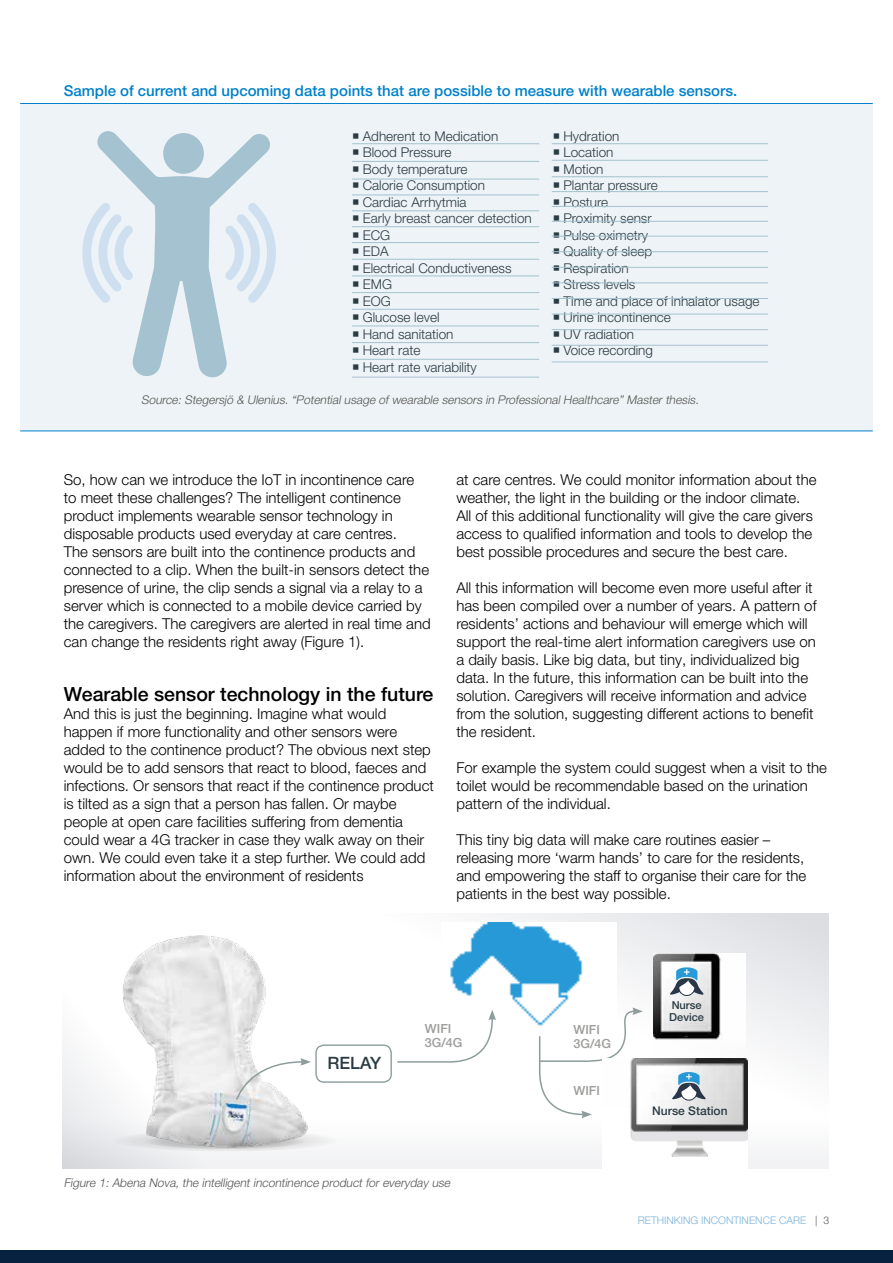
<style>
.page{position:relative;width:893px;height:1263px;background:#fff}
.page>*{position:absolute;margin:0;border:0;box-sizing:border-box;transform-origin:0 0}
.t1{font:500 19.5px "Helvetica Neue LT Pro";color:#000}
.t2{font:500 17.1px "Helvetica Neue LT Pro";color:#2b3b43}
.t3{font:300 15px/18px "Helvetica Neue LT Pro";color:#000}
.t4{font:500 15px "Helvetica Neue LT Pro";color:#0081c9}
.t5{font:300 13.5px "Helvetica Neue LT Pro";color:#2b3b43}
.t6{font:500 12.6px/14.2px "Helvetica Neue LT Pro";color:#9d9d9c}
.t7{font:italic 300 12px "Helvetica Neue LT Pro";color:#575756}
.t8{font:500 12px "Helvetica Neue LT Pro";color:#2b3b43}
.t9{font:500 11.1px/12px "Helvetica Neue LT Pro";color:#2b3b43}
.t10{font:300 10.5px "Helvetica Neue LT Pro";color:#79b3db}
.s1{color:#575756}
</style>
<div class="page">
<div style="left:0;top:1250px;width:893px;height:13px;background:#072241"></div>
<div style="left:20px;top:103px;width:853px;height:328px;background:#edf3f6"></div>
<hr style="left:20px;top:103px;width:853px;height:1px;background:#0081c9">
<hr style="left:20px;top:431px;width:853px;height:1px;background:#0081c9">
<svg style="left:82px;top:131px;width:194px;height:247px"></svg>
<hr style="left:352px;top:143px;width:187px;height:1px;background:#a4c2d0">
<hr style="left:352px;top:161px;width:187px;height:1px;background:#a4c2d0">
<hr style="left:352px;top:179px;width:187px;height:1px;background:#a4c2d0">
<hr style="left:352px;top:195px;width:187px;height:1px;background:#a4c2d0">
<hr style="left:352px;top:211px;width:187px;height:1px;background:#a4c2d0">
<hr style="left:352px;top:226px;width:187px;height:1px;background:#a4c2d0">
<hr style="left:352px;top:242px;width:187px;height:1px;background:#a4c2d0">
<hr style="left:352px;top:259px;width:187px;height:1px;background:#a4c2d0">
<hr style="left:352px;top:276px;width:187px;height:1px;background:#a4c2d0">
<hr style="left:352px;top:292px;width:187px;height:1px;background:#a4c2d0">
<hr style="left:352px;top:309px;width:187px;height:1px;background:#a4c2d0">
<hr style="left:352px;top:326px;width:187px;height:1px;background:#a4c2d0">
<hr style="left:352px;top:342px;width:187px;height:1px;background:#a4c2d0">
<hr style="left:352px;top:359px;width:187px;height:1px;background:#a4c2d0">
<hr style="left:352px;top:377px;width:187px;height:1px;background:#a4c2d0">
<hr style="left:552px;top:143px;width:216px;height:1px;background:#a4c2d0">
<hr style="left:552px;top:160px;width:216px;height:1px;background:#a4c2d0">
<hr style="left:552px;top:177px;width:216px;height:1px;background:#a4c2d0">
<hr style="left:552px;top:191px;width:216px;height:1px;background:#a4c2d0">
<hr style="left:552px;top:206px;width:216px;height:1px;background:#a4c2d0">
<hr style="left:552px;top:221px;width:216px;height:1px;background:#a4c2d0">
<hr style="left:552px;top:236px;width:216px;height:1px;background:#a4c2d0">
<hr style="left:552px;top:251px;width:216px;height:1px;background:#a4c2d0">
<hr style="left:552px;top:267px;width:216px;height:1px;background:#a4c2d0">
<hr style="left:552px;top:283px;width:216px;height:1px;background:#a4c2d0">
<hr style="left:552px;top:298px;width:216px;height:1px;background:#a4c2d0">
<hr style="left:552px;top:314px;width:216px;height:1px;background:#a4c2d0">
<hr style="left:552px;top:329px;width:216px;height:1px;background:#a4c2d0">
<hr style="left:552px;top:345px;width:216px;height:1px;background:#a4c2d0">
<hr style="left:552px;top:362px;width:216px;height:1px;background:#a4c2d0">
<svg style="left:63px;top:914px;width:766px;height:255px"></svg>
<svg style="left:235px;top:1058px;width:76px;height:43px"></svg>
<svg style="left:537px;top:1007px;width:106px;height:111px"></svg>
<img style="left:654px;top:953px;width:92px;height:105px">
<img style="left:602px;top:1058px;width:145px;height:111px">
<svg style="left:667px;top:967px;width:39px;height:29px"></svg>
<svg style="left:669px;top:1072px;width:39px;height:29px"></svg>
<p class="t4" style="left:64px;top:82px;width:675px">Sample of current and upcoming data points that are possible to measure with wearable sensors.</p>
<p class="t5" style="left:352px;top:128px;width:148px">○ Adherent to Medication</p>
<p class="t5" style="left:352px;top:144px;width:101px">○ Blood Pressure</p>
<p class="t5" style="left:352px;top:161px;width:117px">○ Body temperature</p>
<p class="t5" style="left:352px;top:177px;width:134px">○ Calorie Consumption</p>
<p class="t5" style="left:352px;top:194px;width:116px">○ Cardiac Arrhytmia</p>
<p class="t5" style="left:352px;top:210px;width:181px">○ Early breast cancer detection</p>
<p class="t5" style="left:352px;top:227px;width:40px">○ ECG</p>
<p class="t5" style="left:352px;top:243px;width:38px">○ EDA</p>
<p class="t5" style="left:352px;top:260px;width:161px">○ Electrical Conductiveness</p>
<p class="t5" style="left:352px;top:276px;width:41px">○ EMG</p>
<p class="t5" style="left:352px;top:293px;width:40px">○ EOG</p>
<p class="t5" style="left:352px;top:309px;width:89px">○ Glucose level</p>
<p class="t5" style="left:352px;top:326px;width:103px">○ Hand sanitation</p>
<p class="t5" style="left:352px;top:342px;width:70px">○ Heart rate</p>
<p class="t5" style="left:352px;top:359px;width:126px">○ Heart rate variability</p>
<p class="t5" style="left:553px;top:128px;width:68px">○ Hydration</p>
<p class="t5" style="left:553px;top:144px;width:62px">○ Location</p>
<p class="t5" style="left:553px;top:161px;width:52px">○ Motion</p>
<p class="t5" style="left:553px;top:177px;width:106px">○ Plantar pressure</p>
<p class="t5" style="left:553px;top:194px;width:57px">○ Posture</p>
<p class="t5" style="left:553px;top:210px;width:100px">○ Proximity sensr</p>
<p class="t5" style="left:553px;top:227px;width:97px">○ Pulse oximetry</p>
<p class="t5" style="left:553px;top:243px;width:101px">○ Quality of sleep</p>
<p class="t5" style="left:553px;top:260px;width:77px">○ Respiration</p>
<p class="t5" style="left:553px;top:276px;width:84px">○ Stress levels</p>
<p class="t5" style="left:553px;top:293px;width:208px">○ Time and place of inhalator usage</p>
<p class="t5" style="left:553px;top:309px;width:120px">○ Urine incontinence</p>
<p class="t5" style="left:553px;top:326px;width:83px">○ UV radiation</p>
<p class="t5" style="left:553px;top:342px;width:102px">○ Voice recording</p>
<p class="t7" style="left:141px;top:393px;width:561px">Source: Stegersjö &amp; Ulenius. “Potential usage of wearable sensors in Professional Healthcare” Master thesis.</p>
<p class="t3" style="left:64px;top:470px;width:368px">So, how can we introduce the IoT in incontinence care to meet these challenges? The intelligent continence product implements wearable sensor technology in disposable products used everyday at care centres.<br>The sensors are built into the continence products and connected to a clip. When the built-in sensors detect the presence of urine, the clip sends a signal via a relay to a server which is connected to a mobile device carried by the caregivers. The caregivers are alerted in real time and can change the residents right away (Figure 1).</p>
<h1 class="t1" style="left:64px;top:682px;width:371px">Wearable sensor technology in the future</h1>
<p class="t3" style="left:64px;top:704px;width:372px">And this is just the beginning. Imagine what would happen if more functionality and other sensors were added to the continence product? The obvious next step would be to add sensors that react to blood, faeces and infections. Or sensors that react if the continence product is tilted as a sign that a person has fallen. Or maybe people at open care facilities suffering from dementia could wear a 4G tracker in case they walk away on their own. We could even take it a step further. We could add information about the environment of residents</p>
<p class="t3" style="left:456px;top:470px;width:362px">at care centres. We could monitor information about the weather, the light in the building or the indoor climate.<br>All of this additional functionality will give the care givers access to qualified information and tools to develop the best possible procedures and secure the best care.</p>
<p class="t3" style="left:456px;top:578px;width:362px">All this information will become even more useful after it has been compiled over a number of years. A pattern of residents’ actions and behaviour will emerge which will support the real-time alert information caregivers use on a daily basis. Like big data, but tiny, individualized big data. In the future, this information can be built into the solution. Caregivers will receive information and advice from the solution, suggesting different actions to benefit the resident.</p>
<p class="t3" style="left:456px;top:758px;width:372px">For example the system could suggest when a visit to the toilet would be recommendable based on the urination pattern of the individual.</p>
<p class="t3" style="left:456px;top:830px;width:351px">This tiny big data will make care routines easier – releasing more ‘warm hands’ to care for the residents, and empowering the staff to organise their care for the patients in the best way possible.</p>
<p class="t9" style="left:669px;top:999px;width:36px">Nurse<br>Device</p>
<p class="t2" style="left:327px;top:1053px;width:55px">RELAY</p>
<p class="t6" style="left:425px;top:1021px;width:39px">WIFI<br>3G/4G</p>
<p class="t6" style="left:573px;top:1022px;width:39px">WIFI<br>3G/4G</p>
<p class="t6" style="left:573px;top:1083px;width:28px">WIFI</p>
<p class="t7" style="left:64px;top:1175px;width:390px">Figure 1: Abena Nova, the intelligent incontinence product for everyday use</p>
<p class="t8" style="left:652px;top:1103px;width:77px">Nurse Station</p>
<p class="t10" style="left:638px;top:1214px;width:193px">RETHINKING INCONTINENCE CARE <span class="s1">| 3</span></p>
</div>
